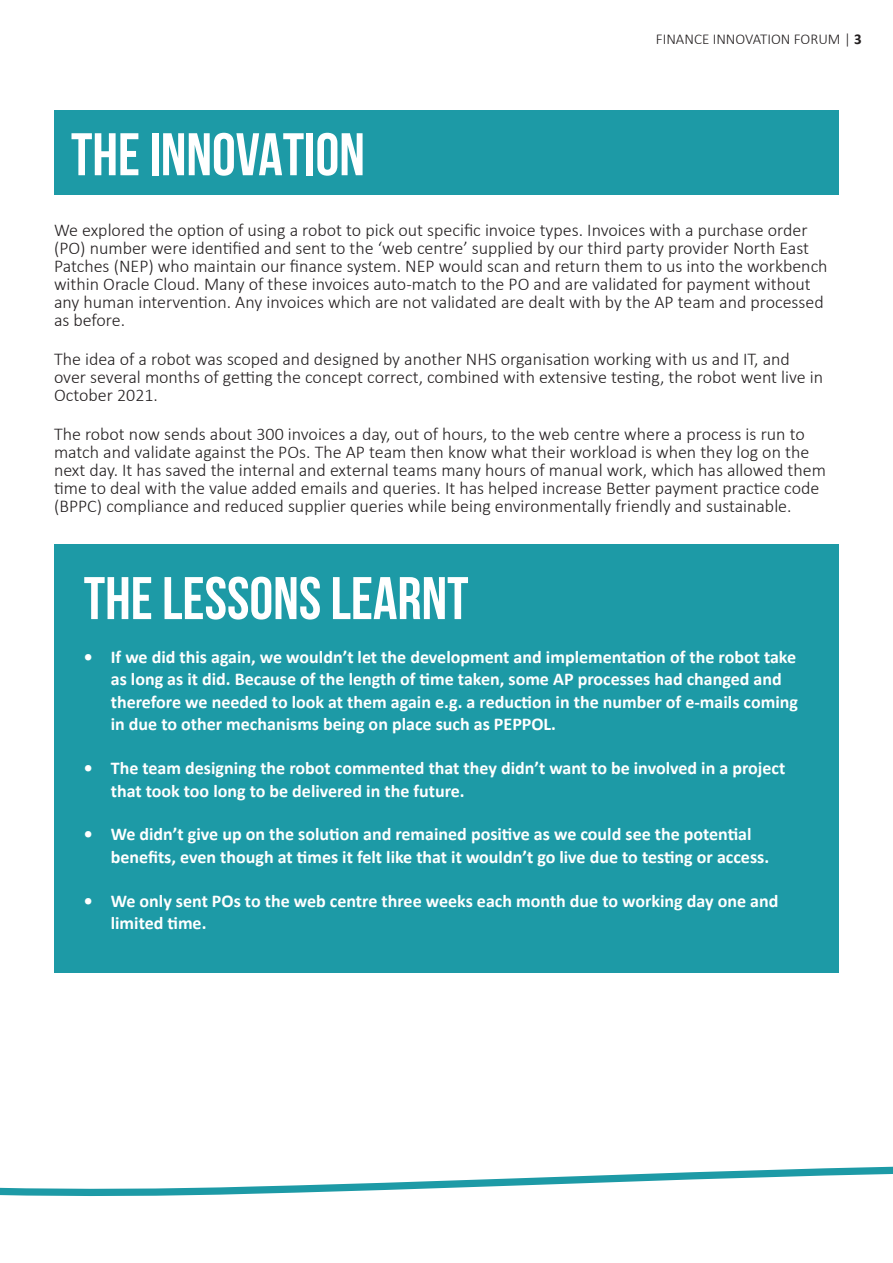
<style>
.page{position:relative;width:893px;height:1263px;background:#fff}
.page>*{position:absolute;margin:0;border:0;box-sizing:border-box;transform-origin:0 0}
.Body_copy{font:700 60px "Bebas Neue";color:#fff}
.Body_copy-2{font:300 18px/18px "Calibri";color:#231f20}
.t1{font:700 18px/22.5px "Calibri";color:#fff}
.t2{font:300 15px "Calibri";color:#231f20}
.s1{font-weight:700}
</style>
<div class="page">
<div style="left:54px;top:111px;width:785px;height:84px;background:#1d9aa6"></div>
<svg style="left:0;top:1166px;width:893px;height:30px"></svg>
<div style="left:54px;top:544px;width:785px;height:428px;background:#1d9aa6"></div>
<p class="Body_copy" style="left:71px;top:122px;width:295px">THE INNOVATION</p>
<p class="t2" style="left:656px;top:30px;width:207px">FINANCE INNOVATION FORUM | <span class="s1">3</span></p>
<p class="Body_copy-2" style="left:54px;top:221px;width:775px">We explored the option of using a robot to pick out specific invoice types. Invoices with a purchase order (PO) number were identified and sent to the ‘web centre’ supplied by our third party provider North East Patches (NEP) who maintain our finance system. NEP would scan and return them to us into the workbench within Oracle Cloud. Many of these invoices auto-match to the PO and are validated for payment without any human intervention. Any invoices which are not validated are dealt with by the AP team and processed as before.</p>
<p class="Body_copy-2" style="left:54px;top:350px;width:771px">The idea of a robot was scoped and designed by another NHS organisation working with us and IT, and over several months of getting the concept correct, combined with extensive testing, the robot went live in<br>October 2021.</p>
<p class="Body_copy-2" style="left:54px;top:425px;width:773px">The robot now sends about 300 invoices a day, out of hours, to the web centre where a process is run to match and validate against the POs. The AP team then know what their workload is when they log on the next day. It has saved the internal and external teams many hours of manual work, which has allowed them time to deal with the value added emails and queries. It has helped increase Better payment practice code (BPPC) compliance and reduced supplier queries while being environmentally friendly and sustainable.</p>
<p class="Body_copy" style="left:84px;top:565px;width:386px">THE LESSONS LEARNT</p>
<p class="t1" style="left:111px;top:645px;width:689px;text-indent:-27px">• If we did this again, we wouldn’t let the development and implementation of the robot take as long as it did. Because of the length of time taken, some AP processes had changed and therefore we needed to look at them again e.g. a reduction in the number of e-mails coming in due to other mechanisms being on place such as PEPPOL.</p>
<p class="t1" style="left:111px;top:757px;width:676px;text-indent:-27px">• The team designing the robot commented that they didn’t want to be involved in a project that took too long to be delivered in the future.</p>
<p class="t1" style="left:111px;top:823px;width:660px;text-indent:-27px">• We didn’t give up on the solution and remained positive as we could see the potential benefits, even though at times it felt like that it wouldn’t go live due to testing or access.</p>
<p class="t1" style="left:111px;top:889px;width:669px;text-indent:-27px">• We only sent POs to the web centre three weeks each month due to working day one and limited time.</p>
</div>
